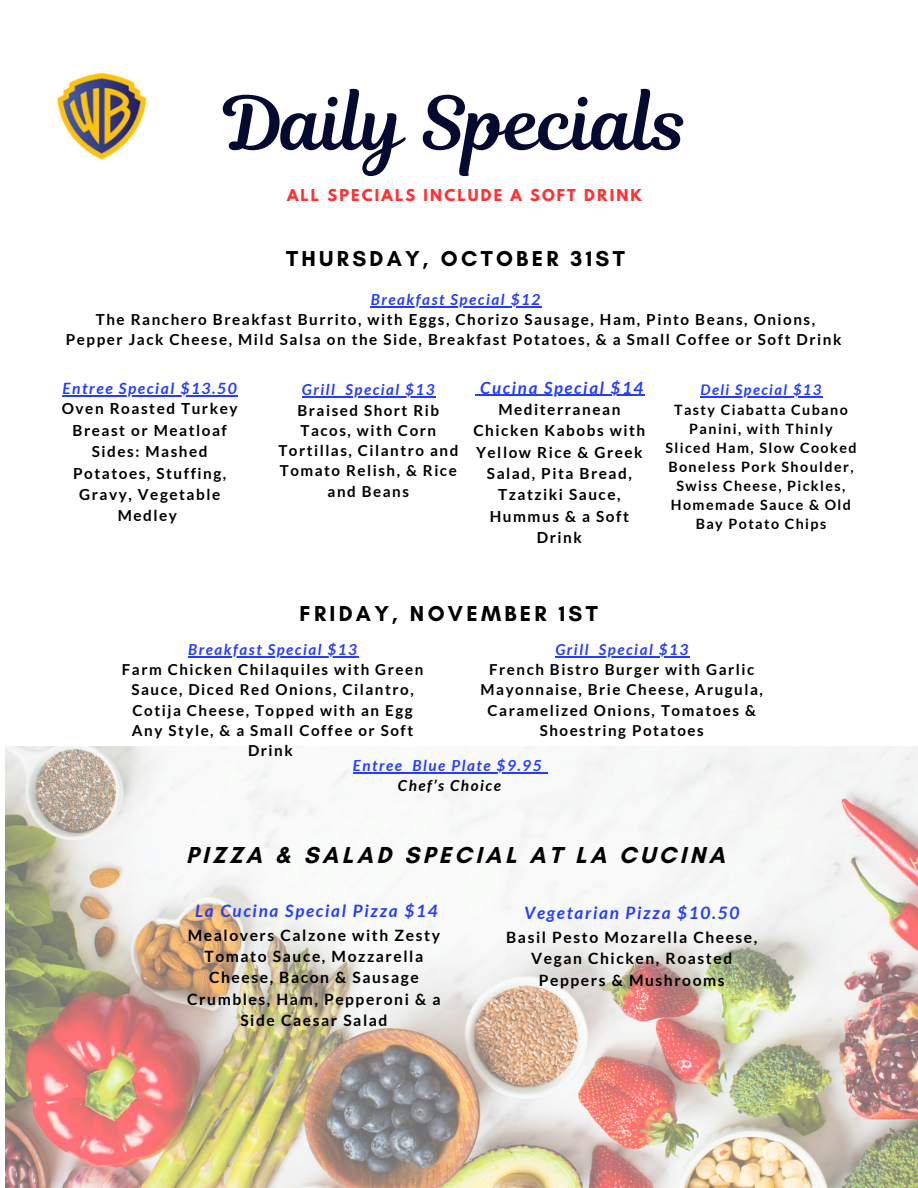
<style>
.page{position:relative;width:918px;height:1188px;background:#fff}
.page>*{position:absolute;margin:0;border:0;box-sizing:border-box;transform-origin:0 0}
.t1{font:73.95px "Magnolia Script";color:#050a30}
.t2{font:700 23.55px "Glacial Indifference";letter-spacing:.15em;color:#000}
.t3{font:700 22.05px "Glacial Indifference";letter-spacing:.15em;color:#000}
.t4{font:italic 700 17.1px "Lato";letter-spacing:.1em;color:#233dff}
.t5{font:italic 700 16.8px "Lato";letter-spacing:.1em;color:#233dff}
.t6{font:700 15.6px/21.3px "Lato";letter-spacing:.1em;color:#000;text-align:center}
.t7{font:italic 700 15.6px "Lato";letter-spacing:.1em;color:#233dff}
.t8{font:700 15.3px/21.3px "Lato";letter-spacing:.1em;color:#000;text-align:center}
.t9{font:italic 700 15.3px/20.2px "Lato";letter-spacing:.1em;color:#233dff}
.t10{font:700 15.15px/20.2px "Lato";letter-spacing:.1em;color:#000;text-align:center}
.t11{font:italic 700 15.15px "Lato";letter-spacing:.1em;color:#233dff}
.t12{font:italic 700 14.7px "Lato";letter-spacing:.1em;color:#233dff}
.t13{font:700 14.55px "League Spartan";letter-spacing:.15em;color:#ff3131}
.t14{font:700 14.25px/19px "Lato";letter-spacing:.1em;color:#000;text-align:center}
.s1{font-style:italic;color:#233dff}
.s2{color:#000}
</style>
<div class="page">
<img style="left:56px;top:72px;width:91px;height:88px">
<img style="left:6px;top:746px;width:912px;height:442px">
<hr style="left:353px;top:772px;width:51px;height:1px;background:#233dff">
<hr style="left:413px;top:772px;width:130px;height:1px;background:#233dff">
<hr style="left:188px;top:656px;width:170px;height:1px;background:#233dff">
<hr style="left:555px;top:656px;width:35px;height:1px;background:#233dff">
<hr style="left:599px;top:656px;width:91px;height:1px;background:#233dff">
<hr style="left:63px;top:395px;width:175px;height:1px;background:#233dff">
<hr style="left:700px;top:397px;width:123px;height:1px;background:#233dff">
<hr style="left:371px;top:306px;width:171px;height:1px;background:#233dff">
<hr style="left:302px;top:396px;width:35px;height:2px;background:#233dff">
<svg style="left:337px;top:396px;width:8px;height:2px"></svg>
<hr style="left:345px;top:396px;width:91px;height:2px;background:#233dff">
<hr style="left:480px;top:395px;width:165px;height:1px;background:#233dff">
<p class="t1" style="left:224px;top:72px;width:466px">Daily Specials</p>
<p class="t13" style="left:287px;top:188px;width:356px">ALL SPECIALS INCLUDE A SOFT DRINK</p>
<p class="t3" style="left:286px;top:245px;width:340px">THURSDAY, OCTOBER 31ST</p>
<p class="t9" style="left:371px;top:289px;width:171px">Breakfast Special $12</p>
<p class="t8" style="left:66px;top:309px;width:777px;line-height:20.2px">The Ranchero Breakfast Burrito, with Eggs, Chorizo Sausage, Ham, Pinto Beans, Onions,<br>Pepper Jack Cheese, Mild Salsa on the Side, Breakfast Potatoes, &amp; a Small Coffee or Soft Drink</p>
<h2 class="t11" style="left:302px;top:380px;width:35px">Grill</h2>
<p class="t5" style="left:480px;top:377px;width:164px">Cucina Special $14</p>
<p class="t8" style="left:473px;top:398px;width:173px">Mediterranean<br>Chicken Kabobs with<br>Yellow Rice &amp; Greek<br>Salad, Pita Bread,<br>Tzatziki Sauce,<br>Hummus &amp; a Soft<br>Drink</p>
<h2 class="t7" style="left:63px;top:379px;width:176px">Entree Special $13.50</h2>
<p class="t8" style="left:62px;top:398px;width:177px">Oven Roasted Turkey<br>Breast or Meatloaf</p>
<p class="t8" style="left:73px;top:441px;width:155px">Sides: Mashed<br>Potatoes, Stuffing,<br>Gravy, Vegetable<br>Medley</p>
<p class="t10" style="left:298px;top:379px;width:143px;text-align:left;text-indent:48px"><span class="s1">Special $13<br></span>Braised Short Rib<br>Tacos, with Corn</p>
<p class="t10" style="left:278px;top:440px;width:181px">Tortillas, Cilantro and<br>Tomato Relish, &amp; Rice and Beans</p>
<p class="t12" style="left:700px;top:381px;width:122px">Deli Special $13</p>
<p class="t14" style="left:665px;top:400px;width:193px">Tasty Ciabatta Cubano<br>Panini, with Thinly<br>Sliced Ham, Slow Cooked<br>Boneless Pork Shoulder,<br>Swiss Cheese, Pickles,<br>Homemade Sauce &amp; Old<br>Bay Potato Chips</p>
<h1 class="t3" style="left:300px;top:600px;width:300px">FRIDAY, NOVEMBER 1ST</h1>
<p class="t11" style="left:188px;top:640px;width:170px">Breakfast Special $13</p>
<p class="t10" style="left:122px;top:659px;width:303px">Farm Chicken Chilaquiles with Green<br>Sauce, Diced Red Onions, Cilantro,<br>Cotija Cheese, Topped with an Egg<br>Any Style, &amp; a Small Coffee or Soft<br>Drink</p>
<p class="t11" style="left:555px;top:640px;width:35px">Grill</p>
<p class="t11" style="left:599px;top:640px;width:91px">Special $13</p>
<p class="t10" style="left:489px;top:659px;width:267px">French Bistro Burger with Garlic</p>
<p class="t10" style="left:481px;top:679px;width:284px">Mayonnaise, Brie Cheese, Arugula,</p>
<p class="t10" style="left:488px;top:700px;width:270px">Caramelized Onions, Tomatoes &amp;<br>Shoestring Potatoes</p>
<h2 class="t9" style="left:398px;top:755px;width:145px;text-indent:15px">Blue Plate $9.95<br><span class="s2">Chef’s Choice</span></h2>
<h3 class="t9" style="left:353px;top:755px;width:51px">Entree</h3>
<p class="t2" style="left:186px;top:840px;width:540px">PIZZA &amp; SALAD SPECIAL AT LA CUCINA</p>
<p class="t4" style="left:195px;top:900px;width:244px">La Cucina Special Pizza $14</p>
<p class="t6" style="left:187px;top:924px;width:255px">Mealovers Calzone with Zesty<br>Tomato Sauce, Mozzarella<br>Cheese, Bacon &amp; Sausage<br>Crumbles, Ham, Pepperoni &amp; a<br>Side Caesar Salad</p>
<p class="t4" style="left:524px;top:902px;width:217px">Vegetarian Pizza $10.50</p>
<p class="t6" style="left:506px;top:926px;width:253px">Basil Pesto Mozarella Cheese,<br>Vegan Chicken, Roasted<br>Peppers &amp; Mushrooms</p>
</div>
